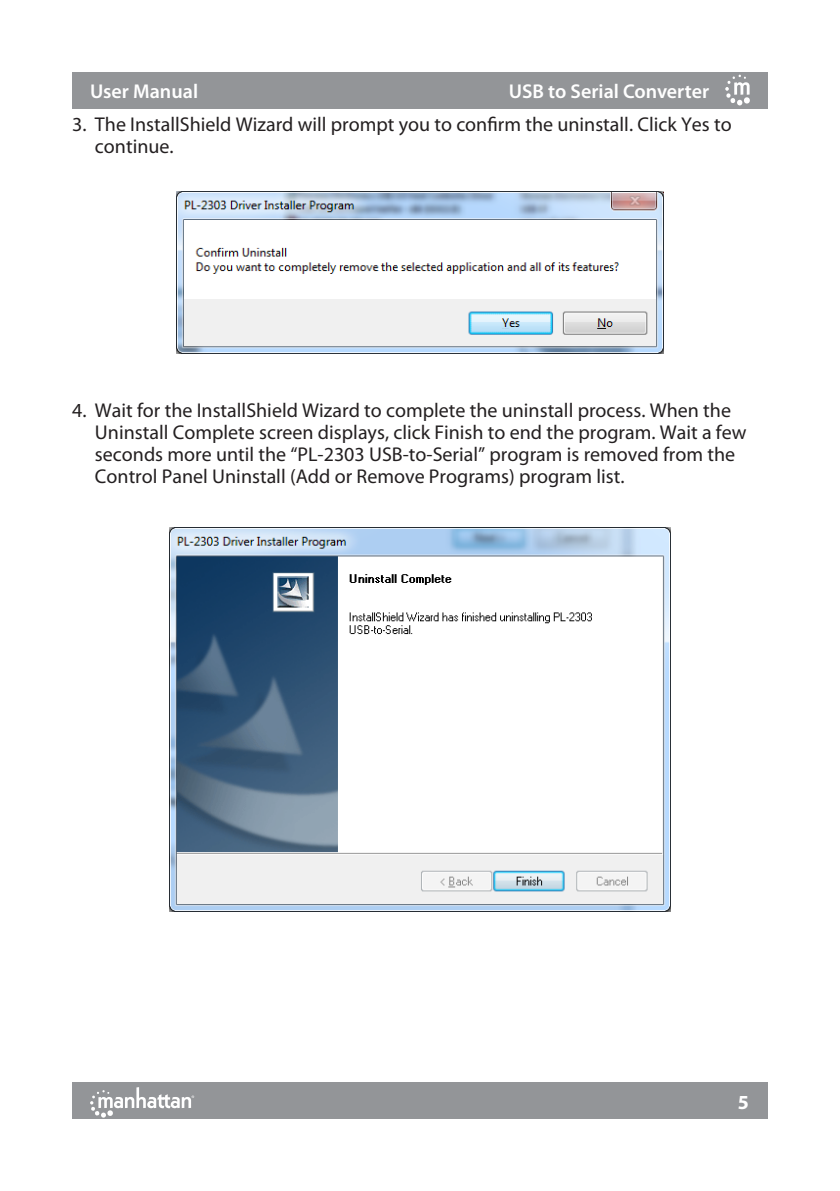
<style>
.page{position:relative;width:840px;height:1191px;background:#fff}
.page>*{position:absolute;margin:0;border:0;box-sizing:border-box;transform-origin:0 0}
.Paragraph_Text_w__0{font:20px/22px "Myriad Pro";color:#231f20}
.t1{font:600 20px "Myriad Pro";color:#fff}
.t2{font:700 20px "Myriad Pro";color:#fff}
</style>
<div class="page">
<div style="left:72px;top:1082px;width:695px;height:37px;background:#939598"></div>
<svg style="left:90px;top:1087px;width:104px;height:30px"></svg>
<div style="left:72px;top:72px;width:695px;height:36px;background:#939598"></div>
<svg style="left:725px;top:75px;width:24px;height:30px"></svg>
<img style="left:176px;top:192px;width:487px;height:161px">
<img style="left:169px;top:527px;width:501px;height:384px">
<p class="t1" style="left:90px;top:78px;width:109px">User Manual</p>
<p class="t1" style="left:508px;top:78px;width:202px">USB to Serial Converter</p>
<p class="Paragraph_Text_w__0" style="left:95px;top:113px;width:637px;text-indent:-23px">3. The InstallShield Wizard will prompt you to confirm the uninstall. Click Yes to continue.</p>
<p class="Paragraph_Text_w__0" style="left:95px;top:399px;width:652px;text-indent:-23px">4. Wait for the InstallShield Wizard to complete the uninstall process. When the Uninstall Complete screen displays, click Finish to end the program. Wait a few seconds more until the “PL-2303 USB-to-Serial” program is removed from the Control Panel Uninstall (Add or Remove Programs) program list.</p>
<p class="t2" style="left:737px;top:1088px;width:13px">5</p>
</div>
